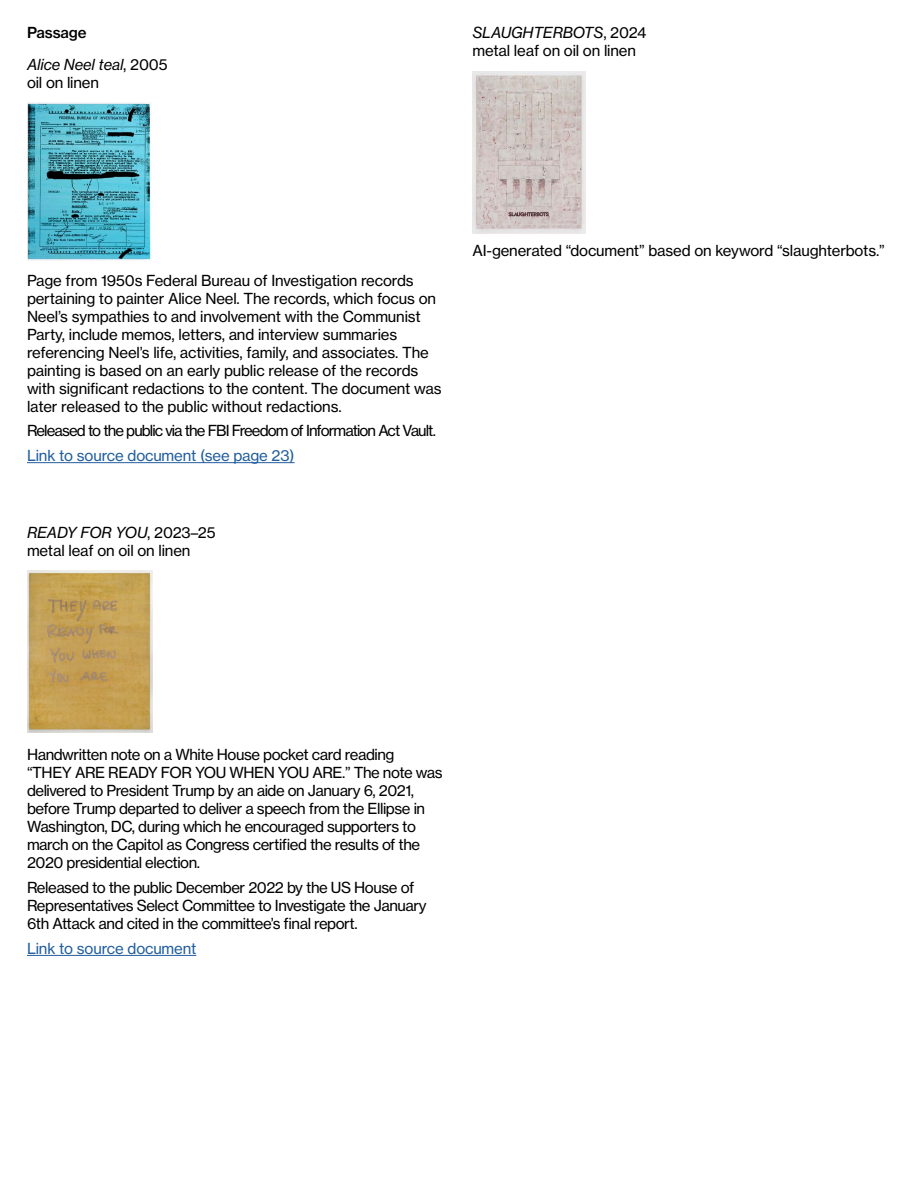
<style>
.page{position:relative;width:918px;height:1188px;background:#fff}
.page>*{position:absolute;margin:0;border:0;box-sizing:border-box;transform-origin:0 0}
.t1{font:15px/18px "N Haas Grotesk TX Pro 55 Rg";letter-spacing:-.01em;color:#000}
.t2{font:15px/18px "N Haas Grotesk TX Pro 55 Rg";letter-spacing:-.03em;color:#000}
.t3{font:15px "N Haas Grotesk TX Pro 55 Rg";letter-spacing:-.06em;color:#000}
.t4{font:15px "N Haas Grotesk TX Pro 56 It";letter-spacing:-.01em;color:#000}
.t5{font:15px "N Haas Grotesk TX Pro 55 Rg";letter-spacing:-.01em;color:#215e9e}
.t6{font:15px "N Haas Grotesk TX Pro 65 Md";letter-spacing:-.01em;color:#000}
.s1{font-family:"N Haas Grotesk TX Pro 55 Rg"}
</style>
<div class="page">
<hr style="left:27px;top:462px;width:268px;height:1px;background:#215e9e">
<hr style="left:27px;top:955px;width:169px;height:1px;background:#215e9e">
<img style="left:27px;top:570px;width:125px;height:162px">
<img style="left:472px;top:71px;width:114px;height:162px">
<img style="left:27px;top:102px;width:124px;height:159px">
<p class="t6" style="left:27px;top:23px;width:61px">Passage</p>
<p class="t4" style="left:27px;top:55px;width:142px">Alice Neel teal<span class="s1">, 2005</span></p>
<p class="t1" style="left:27px;top:73px;width:73px">oil on linen</p>
<p class="t4" style="left:472px;top:24px;width:176px">SLAUGHTERBOTS<span class="s1">, 2024</span></p>
<p class="t1" style="left:472px;top:42px;width:165px">metal leaf on oil on linen</p>
<p class="t1" style="left:27px;top:271px;width:416px">Page from 1950s Federal Bureau of Investigation records pertaining to painter Alice Neel. The records, which focus on Neel’s sympathies to and involvement with the Communist Party, include memos, letters, and interview summaries referencing Neel’s life, activities, family, and associates. The painting is based on an early public release of the records with significant redactions to the content. The document was later released to the public without redactions.</p>
<p class="t3" style="left:27px;top:422px;width:411px">Released to the public via the FBI Freedom of Information Act Vault.</p>
<p class="t5" style="left:27px;top:446px;width:269px">Link to source document (see page 23)</p>
<p class="t4" style="left:27px;top:523px;width:190px">READY FOR YOU<span class="s1">, 2023–25</span></p>
<p class="t1" style="left:27px;top:541px;width:165px">metal leaf on oil on linen</p>
<p class="t1" style="left:472px;top:242px;width:414px">AI-generated “document” based on keyword “slaughterbots.”</p>
<p class="t2" style="left:27px;top:746px;width:417px">Handwritten note on a White House pocket card reading “THEY ARE READY FOR YOU WHEN YOU ARE.” The note was delivered to President Trump by an aide on January 6, 2021, before Trump departed to deliver a speech from the Ellipse in Washington, DC, during which he encouraged supporters to march on the Capitol as Congress certified the results of the 2020 presidential election.</p>
<p class="t2" style="left:27px;top:879px;width:401px">Released to the public December 2022 by the US House of<br>Representatives Select Committee to Investigate the January<br>6th Attack and cited in the committee’s final report.</p>
<p class="t5" style="left:27px;top:939px;width:171px">Link to source document</p>
</div>
